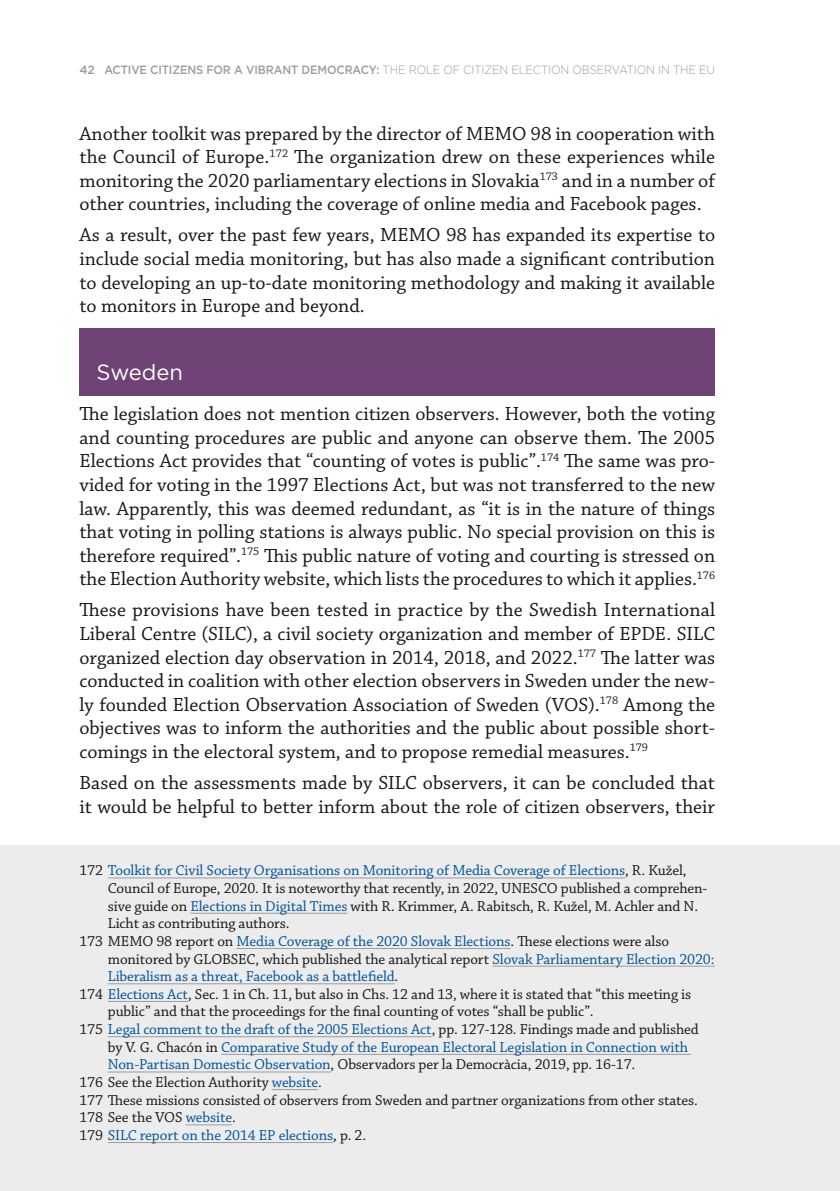
<style>
.page{position:relative;width:840px;height:1191px;background:#fff}
.page>*{position:absolute;margin:0;border:0;box-sizing:border-box;transform-origin:0 0}
.header3{font:22px "Gotham";color:#fff}
.text_main{font:20px/23.6px "Chaparral Pro";color:#181716;text-align:justify}
.footnote{font:15.2px/17.6px "Chaparral Pro";letter-spacing:-.01em;color:#181716}
.footnote-2{font:15.2px/17.6px "Chaparral Pro";letter-spacing:-.01em;color:#00539b}
.t1{font:300 12px "Gotham";letter-spacing:-.01em;color:#9c9c9d;scale:.93 1}
.s1{font-weight:500}
.s2{color:#00539b}
.s3{color:#181716}
</style>
<div class="page">
<div style="left:0;top:845px;width:839px;height:346px;background:#ececec"></div>
<div style="left:79px;top:328px;width:635px;height:67px;background:#6f4375"></div>
<hr style="left:108px;top:877px;width:516px;height:1px;background:#9c9c9d">
<hr style="left:190px;top:912px;width:157px;height:1px;background:#9c9c9d">
<hr style="left:236px;top:948px;width:274px;height:1px;background:#9c9c9d">
<hr style="left:492px;top:965px;width:222px;height:1px;background:#9c9c9d">
<hr style="left:108px;top:983px;width:286px;height:1px;background:#9c9c9d">
<hr style="left:108px;top:1001px;width:80px;height:1px;background:#9c9c9d">
<hr style="left:108px;top:1036px;width:323px;height:1px;background:#9c9c9d">
<hr style="left:221px;top:1053px;width:469px;height:1px;background:#9c9c9d">
<hr style="left:108px;top:1071px;width:222px;height:1px;background:#9c9c9d">
<hr style="left:272px;top:1089px;width:46px;height:1px;background:#9c9c9d">
<hr style="left:186px;top:1124px;width:46px;height:1px;background:#9c9c9d">
<hr style="left:108px;top:1142px;width:225px;height:1px;background:#9c9c9d">
<p class="t1" style="left:79px;top:62px;width:684px"><span class="s1">42 ACTIVE CITIZENS FOR A VIBRANT DEMOCRACY:</span> THE ROLE OF CITIZEN ELECTION OBSERVATION IN THE EU</p>
<p class="text_main" style="left:79px;top:122px;width:636px">Another toolkit was prepared by the director of MEMO 98 in cooperation with the Council of Europe.<sup>172</sup> The organization drew on these experiences while monitoring the 2020 parliamentary elections in Slovakia<sup>173</sup> and in a number of other countries, including the coverage of online media and Facebook pages.</p>
<p class="text_main" style="left:79px;top:224px;width:636px">As a result, over the past few years, MEMO 98 has expanded its expertise to include social media monitoring, but has also made a significant contribution to developing an up-to-date monitoring methodology and making it available to monitors in Europe and beyond.</p>
<h1 class="header3" style="left:96px;top:358px;width:88px">Sweden</h1>
<p class="text_main" style="left:79px;top:403px;width:637px">The legislation does not mention citizen observers. However, both the voting and counting procedures are public and anyone can observe them. The 2005<br>Elections Act provides that “counting of votes is public”.<sup>174</sup> The same was pro&shy;vided for voting in the 1997 Elections Act, but was not transferred to the new law. Apparently, this was deemed redundant, as “it is in the nature of things that voting in polling stations is always public. No special provision on this is therefore required”.<sup>175</sup> This public nature of voting and courting is stressed on the Election Authority website, which lists the procedures to which it applies.<sup>176</sup></p>
<p class="text_main" style="left:79px;top:599px;width:637px">These provisions have been tested in practice by the Swedish International Liberal Centre (SILC), a civil society organization and member of EPDE. SILC organized election day observation in 2014, 2018, and 2022.<sup>177</sup> The latter was conducted in coalition with other election observers in Sweden under the new&shy;ly founded Election Observation Association of Sweden (VOS).<sup>178</sup> Among the objectives was to inform the authorities and the public about possible short&shy;comings in the electoral system, and to propose remedial measures.<sup>179</sup></p>
<p class="text_main" style="left:79px;top:771px;width:636px">Based on the assessments made by SILC observers, it can be concluded that it would be helpful to better inform about the role of citizen observers, their</p>
<p class="footnote" style="left:108px;top:862px;width:600px;text-indent:-28px">172 <span class="s2">Toolkit for Civil Society Organisations on Monitoring of Media Coverage of Elections</span>, R. Kužel, Council of Europe, 2020. It is noteworthy that recently, in 2022, UNESCO published a comprehen&shy;sive guide on <span class="s2">Elections in Digital Times</span> with R. Krimmer, A. Rabitsch, R. Kužel, M. Achler and N.<br>Licht as contributing authors.</p>
<p class="footnote-2" style="left:108px;top:933px;width:608px;text-indent:-28px"><span class="s3">173 MEMO 98 report on</span> Media Coverage of the 2020 Slovak Elections<span class="s3">. These elections were also monitored by GLOBSEC, which published the analytical report</span> Slovak Parliamentary Election 2020:<br>Liberalism as a threat, Facebook as a battlefield<span class="s3">.</span></p>
<p class="footnote" style="left:108px;top:985px;width:584px;text-indent:-28px">174 <span class="s2">Elections Act</span>, Sec. 1 in Ch. 11, but also in Chs. 12 and 13, where it is stated that “this meeting is public” and that the proceedings for the final counting of votes “shall be public”.</p>
<p class="footnote-2" style="left:108px;top:1021px;width:592px;text-indent:-28px"><span class="s3">175</span> Legal comment to the draft of the 2005 Elections Act<span class="s3">, pp. 127-128. Findings made and published by V. G. Chacón in</span> Comparative Study of the European Electoral Legislation in Connection with<br>Non-Partisan Domestic Observation<span class="s3">, Observadors per la Democràcia, 2019, pp. 16-17.</span></p>
<p class="footnote" style="left:79px;top:1074px;width:244px">176 See the Election Authority <span class="s2">website</span>.</p>
<p class="footnote" style="left:79px;top:1091px;width:619px">177 These missions consisted of observers from Sweden and partner organizations from other states.</p>
<p class="footnote" style="left:79px;top:1109px;width:158px">178 See the VOS <span class="s2">website</span>.</p>
<p class="footnote-2" style="left:79px;top:1127px;width:288px"><span class="s3">179</span> SILC report on the 2014 EP elections<span class="s3">, p. 2.</span></p>
</div>
